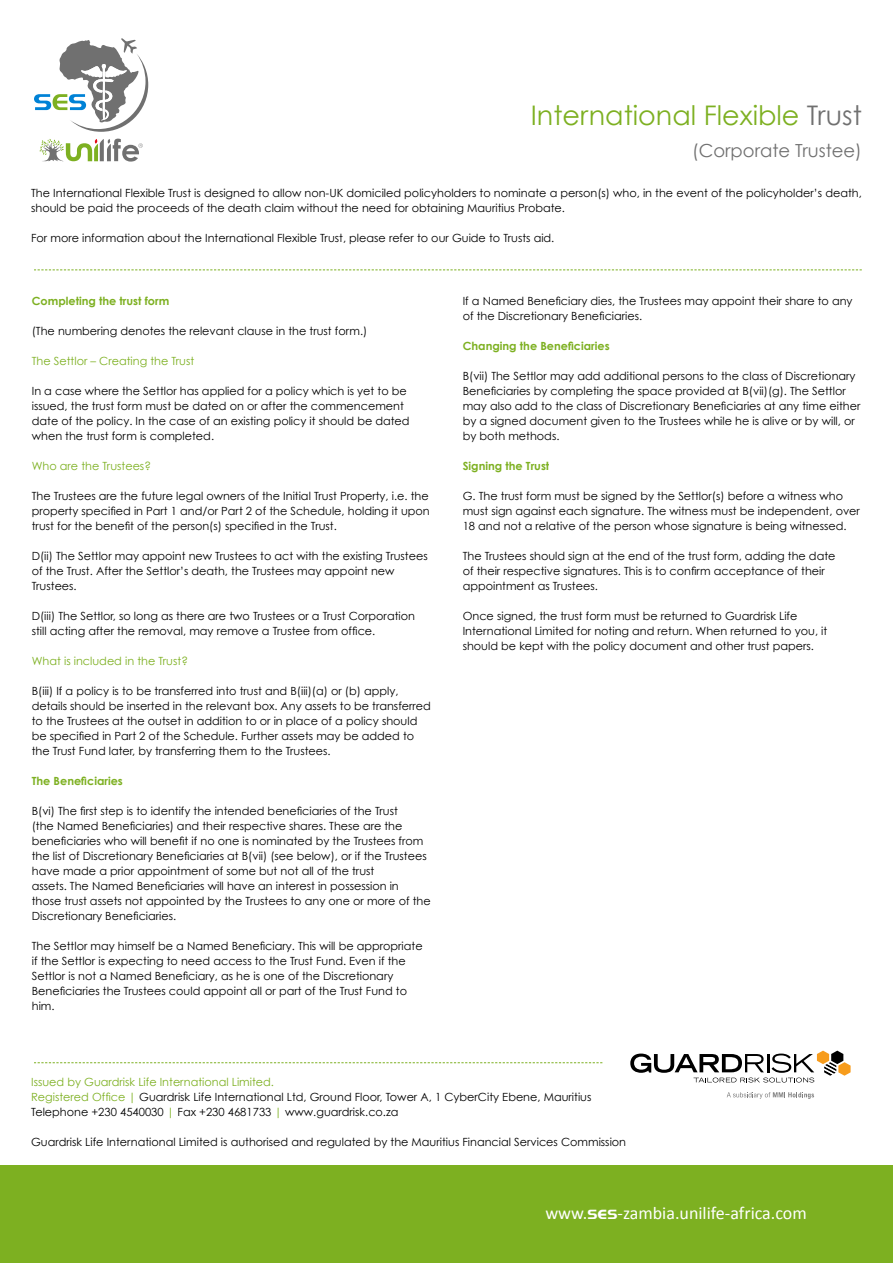
<style>
.page{position:relative;width:893px;height:1263px;background:#fff}
.page>*{position:absolute;margin:0;border:0;box-sizing:border-box;transform-origin:0 0}
.t1{font:27px "Century Gothic";color:#7db021}
.t2{font:18px "Calibri";color:#fff}
.t3{font:18px "Century Gothic";color:#707070}
.t4{font:11.25px/15px "Century Gothic";color:#000}
.t5{font:700 11.25px "Century Gothic";color:#7db021}
.t6{font:11.25px "Century Gothic";color:#7db021}
.s1{color:#707070}
.s2{color:#7db021}
.s3{font-family:"Denmark"}
</style>
<div class="page">
<div style="left:0;top:1165px;width:893px;height:98px;background:#7db021"></div>
<svg style="left:39px;top:139px;width:104px;height:23px"></svg>
<svg style="left:34px;top:38px;width:114px;height:94px"></svg>
<svg style="left:34px;top:269px;width:828px;height:1px"></svg>
<svg style="left:34px;top:1062px;width:568px;height:1px"></svg>
<svg style="left:630px;top:1051px;width:221px;height:31px"></svg>
<svg style="left:727px;top:1092px;width:87px;height:7px"></svg>
<h1 class="t1" style="left:531px;top:99px;width:333px">International Flexible <span class="s1">Trust</span></h1>
<h2 class="t3" style="left:692px;top:140px;width:171px">(Corporate Trustee)</h2>
<p class="t4" style="left:31px;top:186px;width:832px">The International Flexible Trust is designed to allow non-UK domiciled policyholders to nominate a person(s) who, in the event of the policyholder’s death, should be paid the proceeds of the death claim without the need for obtaining Mauritius Probate.</p>
<p class="t4" style="left:31px;top:231px;width:525px">For more information about the International Flexible Trust, please refer to our Guide to Trusts aid.</p>
<p class="t5" style="left:32px;top:294px;width:139px">Completing the trust form</p>
<p class="t4" style="left:32px;top:324px;width:337px">(The numbering denotes the relevant clause in the trust form.)</p>
<p class="t6" style="left:32px;top:354px;width:164px">The Settlor – Creating the Trust</p>
<p class="t4" style="left:32px;top:384px;width:379px">In a case where the Settlor has applied for a policy which is yet to be issued, the trust form must be dated on or after the commencement date of the policy. In the case of an existing policy it should be dated when the trust form is completed.</p>
<p class="t6" style="left:32px;top:459px;width:121px">Who are the Trustees?</p>
<p class="t4" style="left:32px;top:489px;width:399px;text-align:justify">The Trustees are the future legal owners of the Initial Trust Property, i.e. the property specified in Part 1 and/or Part 2 of the Schedule, holding it upon trust for the benefit of the person(s) specified in the Trust.</p>
<p class="t4" style="left:32px;top:549px;width:397px">D(ii) The Settlor may appoint new Trustees to act with the existing Trustees of the Trust. After the Settlor’s death, the Trustees may appoint new<br>Trustees.</p>
<p class="t4" style="left:32px;top:609px;width:385px">D(iii) The Settlor, so long as there are two Trustees or a Trust Corporation still acting after the removal, may remove a Trustee from office.</p>
<p class="t6" style="left:32px;top:654px;width:158px">What is included in the Trust?</p>
<p class="t4" style="left:32px;top:684px;width:401px">B(iii) If a policy is to be transferred into trust and B(iii)(a) or (b) apply, details should be inserted in the relevant box. Any assets to be transferred to the Trustees at the outset in addition to or in place of a policy should be specified in Part 2 of the Schedule. Further assets may be added to the Trust Fund later, by transferring them to the Trustees.</p>
<p class="t5" style="left:32px;top:774px;width:93px">The Beneficiaries</p>
<p class="t4" style="left:32px;top:804px;width:400px">B(vi) The first step is to identify the intended beneficiaries of the Trust<br>(the Named Beneficiaries) and their respective shares. These are the beneficiaries who will benefit if no one is nominated by the Trustees from the list of Discretionary Beneficiaries at B(vii) (see below), or if the Trustees have made a prior appointment of some but not all of the trust<br>assets. The Named Beneficiaries will have an interest in possession in those trust assets not appointed by the Trustees to any one or more of the Discretionary Beneficiaries.</p>
<p class="t4" style="left:32px;top:939px;width:392px">The Settlor may himself be a Named Beneficiary. This will be appropriate if the Settlor is expecting to need access to the Trust Fund. Even if the Settlor is not a Named Beneficiary, as he is one of the Discretionary Beneficiaries the Trustees could appoint all or part of the Trust Fund to him.</p>
<p class="t4" style="left:463px;top:293px;width:391px">If a Named Beneficiary dies, the Trustees may appoint their share to any of the Discretionary Beneficiaries.</p>
<p class="t5" style="left:463px;top:339px;width:148px">Changing the Beneficiaries</p>
<p class="t4" style="left:463px;top:368px;width:399px">B(vii) The Settlor may add additional persons to the class of Discretionary Beneficiaries by completing the space provided at B(vii)(g). The Settlor may also add to the class of Discretionary Beneficiaries at any time either by a signed document given to the Trustees while he is alive or by will, or by both methods.</p>
<p class="t5" style="left:463px;top:459px;width:88px">Signing the Trust</p>
<p class="t4" style="left:463px;top:488px;width:399px">G. The trust form must be signed by the Settlor(s) before a witness who must sign against each signature. The witness must be independent, over<br>18 and not a relative of the person whose signature is being witnessed.</p>
<p class="t4" style="left:463px;top:548px;width:374px">The Trustees should sign at the end of the trust form, adding the date of their respective signatures. This is to confirm acceptance of their appointment as Trustees.</p>
<p class="t4" style="left:463px;top:608px;width:366px">Once signed, the trust form must be returned to Guardrisk Life<br>International Limited for noting and return. When returned to you, it should be kept with the policy document and other trust papers.</p>
<p class="t4" style="left:31px;top:1075px;width:562px"><span class="s2">Issued by Guardrisk Life International Limited.<br>Registered Office |</span> Guardrisk Life International Ltd, Ground Floor, Tower A, 1 CyberCity Ebene, Mauritius<br>Telephone +230 4540030 <span class="s2">|</span> Fax +230 4681733 <span class="s2">|</span> www.guardrisk.co.za</p>
<p class="t4" style="left:31px;top:1135px;width:596px">Guardrisk Life International Limited is authorised and regulated by the Mauritius Financial Services Commission</p>
<h2 class="t2" style="left:545px;top:1201px;width:263px">www.<span class="s3">ses</span>-zambia.unilife-africa.com</h2>
</div>
